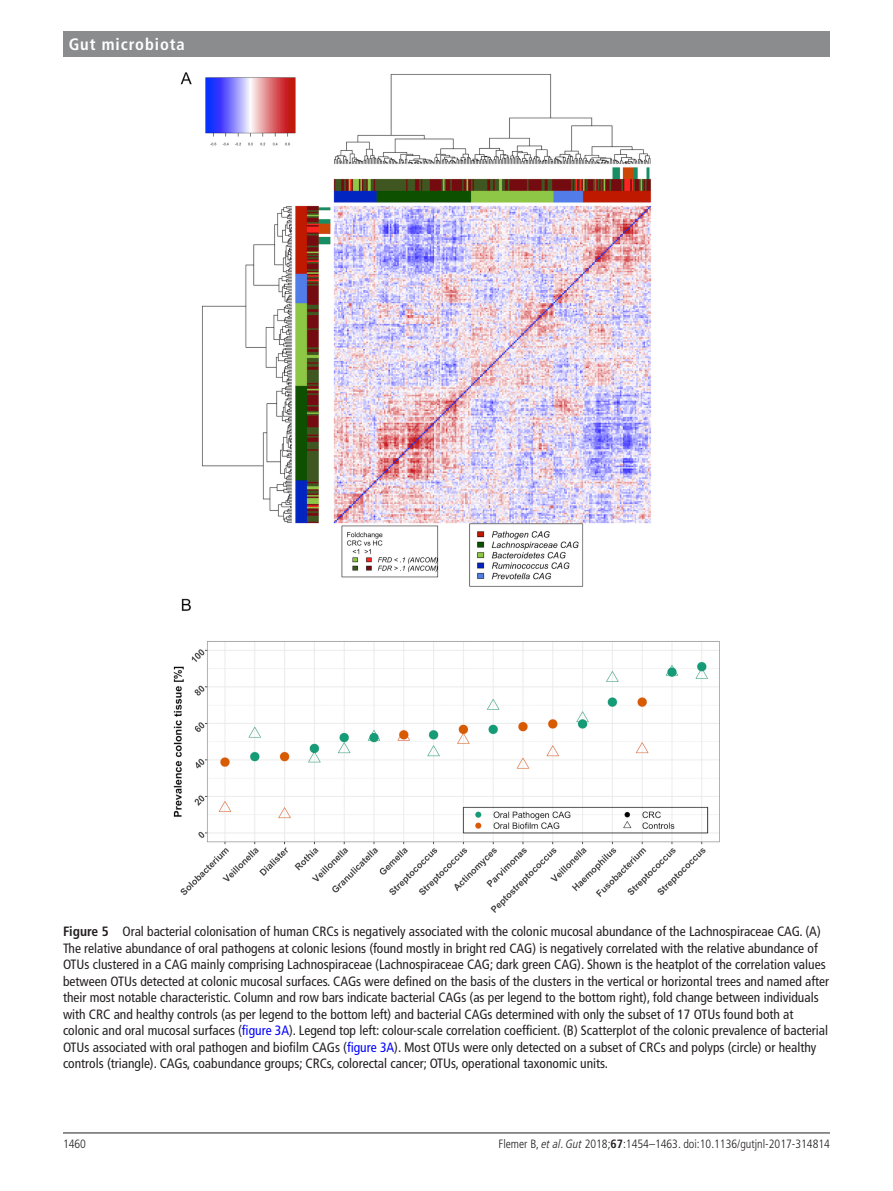
<style>
.page{position:relative;width:893px;height:1191px;background:#fff}
.page>*{position:absolute;margin:0;border:0;box-sizing:border-box;transform-origin:0 0}
.t1{font:700 condensed 16.5px "Frutiger LT Pro";letter-spacing:.055em;color:#fff}
.t2{font:condensed 13.5px/16.5px "Frutiger LT Pro";color:#231f20}
.t3{font:300 condensed 12px "Frutiger LT Pro";color:#231f20}
.s1{font-weight:700}
.s2{color:#00f}
.s3{font-style:italic}
</style>
<div class="page">
<hr style="left:63px;top:1132px;width:767px;height:1px;background:#231f20">
<div style="left:63px;top:31px;width:767px;height:25px;background:#8a8c8e"></div>
<img style="left:173px;top:72px;width:547px;height:840px">
<p class="t1" style="left:69px;top:34px;width:118px">Gut microbiota</p>
<p class="t2" style="left:63px;top:923px;width:767px"><span class="s1">Figure 5</span> Oral bacterial colonisation of human CRCs is negatively associated with the colonic mucosal abundance of the Lachnospiraceae CAG. (A)<br>The relative abundance of oral pathogens at colonic lesions (found mostly in bright red CAG) is negatively correlated with the relative abundance of OTUs clustered in a CAG mainly comprising Lachnospiraceae (Lachnospiraceae CAG; dark green CAG). Shown is the heatplot of the correlation values between OTUs detected at colonic mucosal surfaces. CAGs were defined on the basis of the clusters in the vertical or horizontal trees and named after their most notable characteristic. Column and row bars indicate bacterial CAGs (as per legend to the bottom right), fold change between individuals with CRC and healthy controls (as per legend to the bottom left) and bacterial CAGs determined with only the subset of 17 OTUs found both at colonic and oral mucosal surfaces (<span class="s2">figure 3A</span>). Legend top left: colour-scale correlation coefficient. (B) Scatterplot of the colonic prevalence of bacterial OTUs associated with oral pathogen and biofilm CAGs (<span class="s2">figure 3A</span>). Most OTUs were only detected on a subset of CRCs and polyps (circle) or healthy controls (triangle). CAGs, coabundance groups; CRCs, colorectal cancer; OTUs, operational taxonomic units.</p>
<p class="t3" style="left:63px;top:1136px;width:25px">1460</p>
<p class="t3" style="left:498px;top:1136px;width:333px">Flemer B, <span class="s3">et al</span>. <span class="s3">Gut</span> 2018;<span class="s1">67</span>:1454–1463. doi:10.1136/gutjnl-2017-314814</p>
</div>
